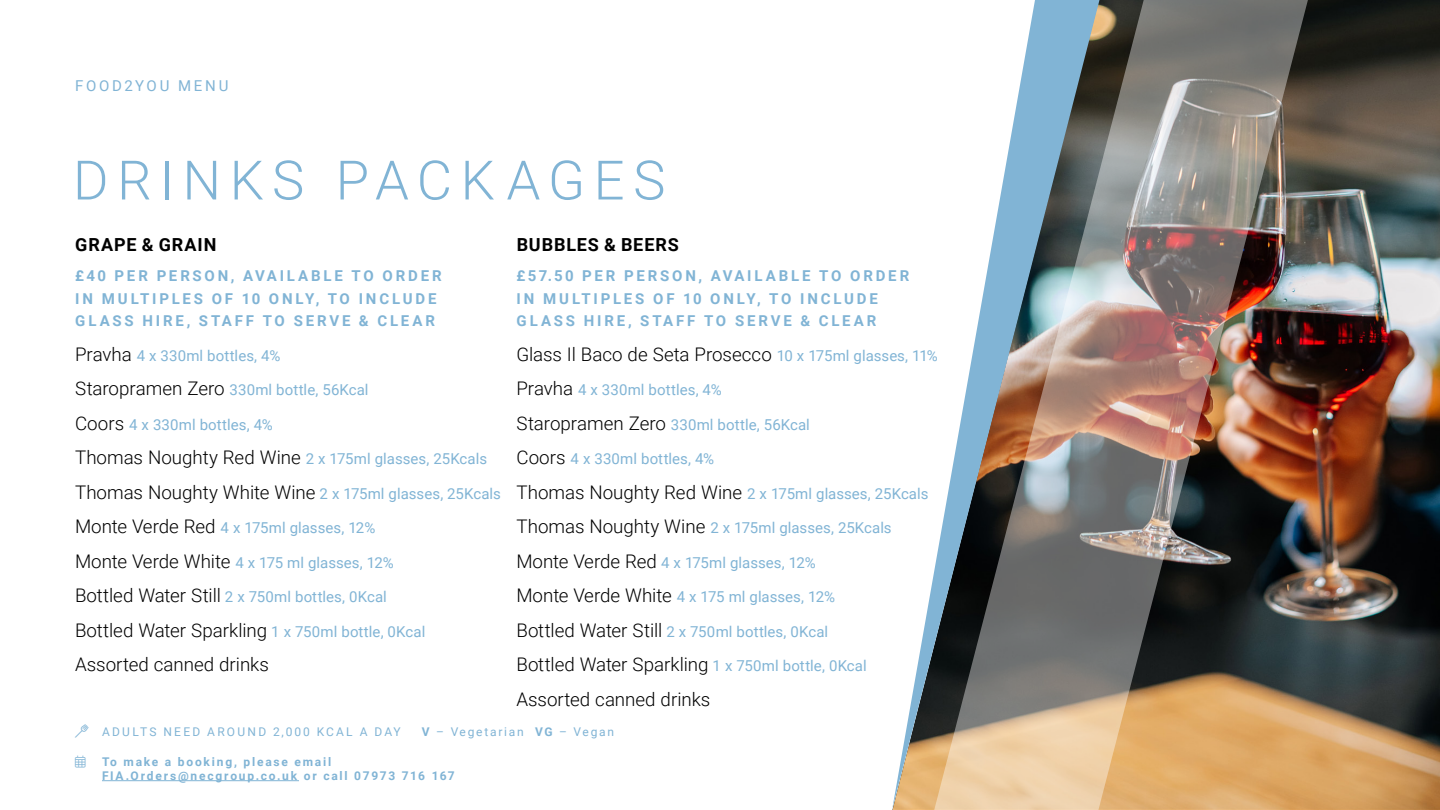
<style>
.page{position:relative;width:1440px;height:810px;background:#fff}
.page>*{position:absolute;margin:0;border:0;box-sizing:border-box;transform-origin:0 0}
.t1{font:300 54.38px "Roboto";letter-spacing:.155em;color:#81b4d5}
.t2{font:300 18.75px "Roboto";color:#000}
.t3{font:700 18px "Roboto";letter-spacing:.045em;color:#000}
.t4{font:15px "Roboto";letter-spacing:.005em;color:#81b4d5}
.t5{font:700 15px/22.5px "Roboto";letter-spacing:.19em;color:#81b4d5}
.t6{font:15px "Roboto";letter-spacing:.18em;color:#81b4d5}
.t7{font:700 12px/14.2px "Roboto";letter-spacing:.15em;color:#81b4d5}
.t8{font:12px "Roboto";letter-spacing:.185em;color:#81b4d5}
.t9{font:12px "Roboto";letter-spacing:.16em;color:#81b4d5}
.s1{font-weight:300;font-size:18.75px;color:#000}
.s2{font-weight:400;font-size:15px;color:#81b4d5}
.s3{font-weight:700}
</style>
<div class="page">
<img style="left:1323px;top:0;width:117px;height:810px">
<img style="left:1099px;top:0;width:224px;height:810px">
<svg style="left:892px;top:0;width:207px;height:810px"></svg>
<hr style="left:102px;top:780px;width:197px;height:1px;background:#81b4d5">
<p class="t6" style="left:75px;top:75px;width:155px">FOOD2YOU MENU</p>
<p class="t1" style="left:73px;top:142px;width:594px">DRINKS PACKAGES</p>
<p class="t3" style="left:75px;top:232px;width:143px">GRAPE &amp; GRAIN</p>
<p class="t5" style="left:75px;top:264px;width:368px">£40 PER PERSON, AVAILABLE TO ORDER<br>IN MULTIPLES OF 10 ONLY, TO INCLUDE<br>GLASS HIRE, STAFF TO SERVE &amp; CLEAR</p>
<p class="t4" style="left:75px;top:345px;width:207px"><span class="s1">Pravha</span> 4 x 330ml bottles, 4%</p>
<p class="t4" style="left:75px;top:380px;width:295px"><span class="s1">Staropramen Zero</span> 330ml bottle, 56Kcal</p>
<p class="t4" style="left:75px;top:414px;width:199px"><span class="s1">Coors</span> 4 x 330ml bottles, 4%</p>
<p class="t4" style="left:75px;top:449px;width:414px"><span class="s1">Thomas Noughty Red Wine</span> 2 x 175ml glasses, 25Kcals</p>
<p class="t2" style="left:75px;top:479px;width:427px">Thomas Noughty White Wine <span class="s2">2 x 175ml glasses, 25Kcals</span></p>
<p class="t4" style="left:75px;top:518px;width:302px"><span class="s1">Monte Verde Red</span> 4 x 175ml glasses, 12%</p>
<p class="t4" style="left:75px;top:552px;width:320px"><span class="s1">Monte Verde White</span> 4 x 175 ml glasses, 12%</p>
<p class="t4" style="left:75px;top:587px;width:313px"><span class="s1">Bottled Water Still</span> 2 x 750ml bottles, 0Kcal</p>
<p class="t2" style="left:75px;top:617px;width:352px">Bottled Water Sparkling <span class="s2">1 x 750ml bottle, 0Kcal</span></p>
<p class="t2" style="left:75px;top:652px;width:195px">Assorted canned drinks</p>
<p class="t3" style="left:517px;top:232px;width:164px">BUBBLES &amp; BEERS</p>
<p class="t5" style="left:517px;top:264px;width:394px">£57.50 PER PERSON, AVAILABLE TO ORDER<br>IN MULTIPLES OF 10 ONLY, TO INCLUDE<br>GLASS HIRE, STAFF TO SERVE &amp; CLEAR</p>
<p class="t2" style="left:516px;top:341px;width:423px">Glass Il Baco de Seta Prosecco <span class="s2">10 x 175ml glasses, 11%</span></p>
<p class="t4" style="left:516px;top:380px;width:207px"><span class="s1">Pravha</span> 4 x 330ml bottles, 4%</p>
<p class="t4" style="left:516px;top:414px;width:295px"><span class="s1">Staropramen Zero</span> 330ml bottle, 56Kcal</p>
<p class="t4" style="left:516px;top:449px;width:199px"><span class="s1">Coors</span> 4 x 330ml bottles, 4%</p>
<p class="t4" style="left:516px;top:483px;width:414px"><span class="s1">Thomas Noughty Red Wine</span> 2 x 175ml glasses, 25Kcals</p>
<p class="t4" style="left:516px;top:518px;width:377px"><span class="s1">Thomas Noughty Wine</span> 2 x 175ml glasses, 25Kcals</p>
<p class="t4" style="left:516px;top:552px;width:301px"><span class="s1">Monte Verde Red</span> 4 x 175ml glasses, 12%</p>
<p class="t4" style="left:516px;top:587px;width:320px"><span class="s1">Monte Verde White</span> 4 x 175 ml glasses, 12%</p>
<p class="t4" style="left:516px;top:621px;width:313px"><span class="s1">Bottled Water Still</span> 2 x 750ml bottles, 0Kcal</p>
<p class="t2" style="left:516px;top:652px;width:352px">Bottled Water Sparkling <span class="s2">1 x 750ml bottle, 0Kcal</span></p>
<p class="t2" style="left:516px;top:686px;width:195px">Assorted canned drinks</p>
<p class="t8" style="left:102px;top:723px;width:300px">ADULTS NEED AROUND 2,000 KCAL A DAY</p>
<p class="t9" style="left:422px;top:723px;width:194px"><span class="s3">V</span> – Vegetarian <span class="s3">VG</span> – Vegan</p>
<p class="t7" style="left:102px;top:754px;width:354px;text-indent:-27px">▲ To make a booking, please email<br>FIA.Orders@necgroup.co.uk or call 07973 716 167</p>
</div>
